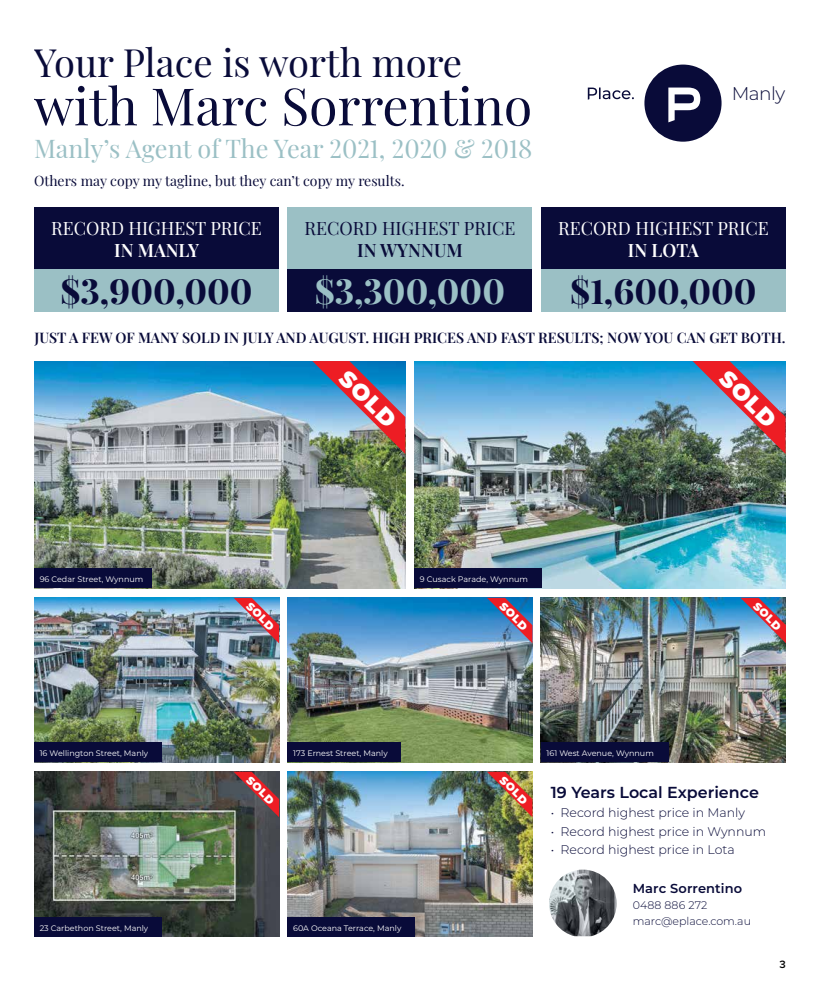
<style>
.page{position:relative;width:820px;height:993px;background:#fff}
.page>*{position:absolute;margin:0;border:0;box-sizing:border-box;transform-origin:0 0}
.t1{font:51.7px "Playfair Display";color:#090b39}
.t2{font:38.2px "Playfair Display";color:#090b39}
.t3{font:800 34px "Playfair Display";color:#090b39}
.t4{font:800 34px "Playfair Display";color:#9bc0c5}
.t5{font:25.2px "Playfair Display";color:#9bc0c5}
.t6{font:900 22.5px "Montserrat";color:#fff}
.t7{font:300 18.5px "Montserrat";letter-spacing:-.025em;color:#090b39}
.t8{font:18px "Playfair Display";color:#fff}
.t9{font:18px "Playfair Display";color:#090b39}
.t10{font:600 18px "Playfair Display";color:#fff}
.t11{font:600 18px "Playfair Display";color:#090b39}
.t12{font:600 15.9px "Montserrat";color:#090b39}
.t13{font:600 14.2px "Playfair Display";color:#090b39}
.t14{font:14px "Playfair Display";color:#090b39}
.t15{font:600 13px "Montserrat";letter-spacing:.01em;color:#090b39}
.t16{font:300 12.5px "Montserrat";color:#090b39}
.t17{font:300 11px/16px "Montserrat";color:#090b39}
.t18{font:900 11px "Montserrat";color:#fff}
.t19{font:600 11px "Proxima Nova";color:#000}
.t20{font:8px "Montserrat";color:#fff}
</style>
<div class="page">
<div style="left:34px;top:207px;width:245px;height:105px;background:#9bc0c5"></div>
<div style="left:287px;top:207px;width:245px;height:105px;background:#090b39"></div>
<div style="left:540px;top:207px;width:245px;height:105px;background:#9bc0c5"></div>
<img style="left:34px;top:771px;width:245px;height:164px">
<img style="left:34px;top:597px;width:245px;height:165px">
<img style="left:287px;top:771px;width:245px;height:164px">
<img style="left:287px;top:597px;width:245px;height:165px">
<img style="left:540px;top:597px;width:245px;height:165px">
<div style="left:34px;top:916px;width:128px;height:19px;background:#090b39"></div>
<div style="left:34px;top:742px;width:128px;height:20px;background:#090b39"></div>
<div style="left:287px;top:916px;width:128px;height:19px;background:#090b39"></div>
<div style="left:287px;top:742px;width:113px;height:20px;background:#090b39"></div>
<div style="left:540px;top:742px;width:128px;height:20px;background:#090b39"></div>
<img style="left:34px;top:361px;width:371px;height:226px">
<div style="left:34px;top:568px;width:118px;height:19px;background:#090b39"></div>
<img style="left:312px;top:361px;width:93px;height:93px">
<img style="left:414px;top:361px;width:371px;height:226px">
<div style="left:414px;top:568px;width:127px;height:19px;background:#090b39"></div>
<img style="left:692px;top:361px;width:93px;height:93px">
<svg style="left:740px;top:597px;width:45px;height:46px;background:#8e7b99"></svg>
<svg style="left:486px;top:597px;width:46px;height:46px;background:#726993"></svg>
<img style="left:486px;top:771px;width:46px;height:45px">
<svg style="left:233px;top:597px;width:46px;height:46px;background:#966e82"></svg>
<svg style="left:233px;top:771px;width:46px;height:45px;background:#7c3d43"></svg>
<div style="left:644px;top:65px;width:77px;height:77px;background:#090b39;border-radius:50%"></div>
<svg style="left:587px;top:87px;width:46px;height:13px"></svg>
<svg style="left:668px;top:87px;width:32px;height:35px"></svg>
<img style="left:549px;top:869px;width:67px;height:66px">
<div style="left:34px;top:207px;width:245px;height:61px;background:#090b39"></div>
<div style="left:287px;top:207px;width:245px;height:61px;background:#9bc0c5"></div>
<div style="left:540px;top:207px;width:245px;height:61px;background:#090b39"></div>
<h2 class="t2" style="left:34px;top:33px;width:429px">Your Place is worth more</h2>
<h1 class="t1" style="left:34px;top:65px;width:499px">with Marc Sorrentino</h1>
<h3 class="t5" style="left:34px;top:129px;width:499px">Manly’s Agent of The Year 2021, 2020 &amp; 2018</h3>
<h3 class="t14" style="left:34px;top:170px;width:372px">Others may copy my tagline, but they can’t copy my results.</h3>
<h3 class="t8" style="left:51px;top:214px;width:212px">RECORD HIGHEST PRICE</h3>
<h3 class="t10" style="left:114px;top:236px;width:86px">IN MANLY</h3>
<h3 class="t9" style="left:304px;top:214px;width:212px">RECORD HIGHEST PRICE</h3>
<h3 class="t11" style="left:357px;top:236px;width:107px">IN WYNNUM</h3>
<h3 class="t7" style="left:731px;top:81px;width:55px">Manly</h3>
<h3 class="t8" style="left:558px;top:214px;width:212px">RECORD HIGHEST PRICE</h3>
<h3 class="t10" style="left:627px;top:236px;width:73px">IN LOTA</h3>
<h3 class="t3" style="left:60px;top:265px;width:193px">$3,900,000</h3>
<h3 class="t4" style="left:315px;top:265px;width:192px">$3,300,000</h3>
<h3 class="t3" style="left:570px;top:265px;width:188px">$1,600,000</h3>
<h3 class="t13" style="left:34px;top:327px;width:752px">JUST A FEW OF MANY SOLD IN JULY AND AUGUST. HIGH PRICES AND FAST RESULTS; NOW YOU CAN GET BOTH.</h3>
<h3 class="t6" style="left:355px;top:362px;width:71px;rotate:45deg">SOLD</h3>
<h3 class="t6" style="left:735px;top:362px;width:71px;rotate:45deg">SOLD</h3>
<p class="t20" style="left:40px;top:573px;width:105px">96 Cedar Street, Wynnum</p>
<p class="t20" style="left:420px;top:573px;width:110px">9 Cusack Parade, Wynnum</p>
<h3 class="t18" style="left:254px;top:598px;width:36px;rotate:45deg">SOLD</h3>
<h3 class="t18" style="left:507px;top:598px;width:36px;rotate:45deg">SOLD</h3>
<h3 class="t18" style="left:760px;top:598px;width:36px;rotate:45deg">SOLD</h3>
<p class="t20" style="left:40px;top:747px;width:110px">16 Wellington Street, Manly</p>
<p class="t20" style="left:293px;top:747px;width:96px">173 Ernest Street, Manly</p>
<p class="t20" style="left:546px;top:747px;width:109px">161 West Avenue, Wynnum</p>
<h3 class="t18" style="left:254px;top:772px;width:36px;rotate:45deg">SOLD</h3>
<h3 class="t18" style="left:507px;top:772px;width:36px;rotate:45deg">SOLD</h3>
<h3 class="t12" style="left:550px;top:780px;width:209px">19 Years Local Experience</h3>
<h3 class="t16" style="left:550px;top:804px;width:195px">• Record highest price in Manly</h3>
<h3 class="t16" style="left:550px;top:822px;width:217px">• Record highest price in Wynnum</h3>
<h3 class="t16" style="left:550px;top:840px;width:185px">• Record highest price in Lota</h3>
<p class="t20" style="left:40px;top:921px;width:110px">23 Carbethon Street, Manly</p>
<p class="t20" style="left:293px;top:921px;width:110px">60A Oceana Terrace, Manly</p>
<h3 class="t15" style="left:632px;top:878px;width:111px">Marc Sorrentino</h3>
<h3 class="t17" style="left:632px;top:896px;width:120px">0488 886 272 marc@eplace.com.au</h3>
<h3 class="t19" style="left:779px;top:955px;width:8px">3</h3>
</div>
